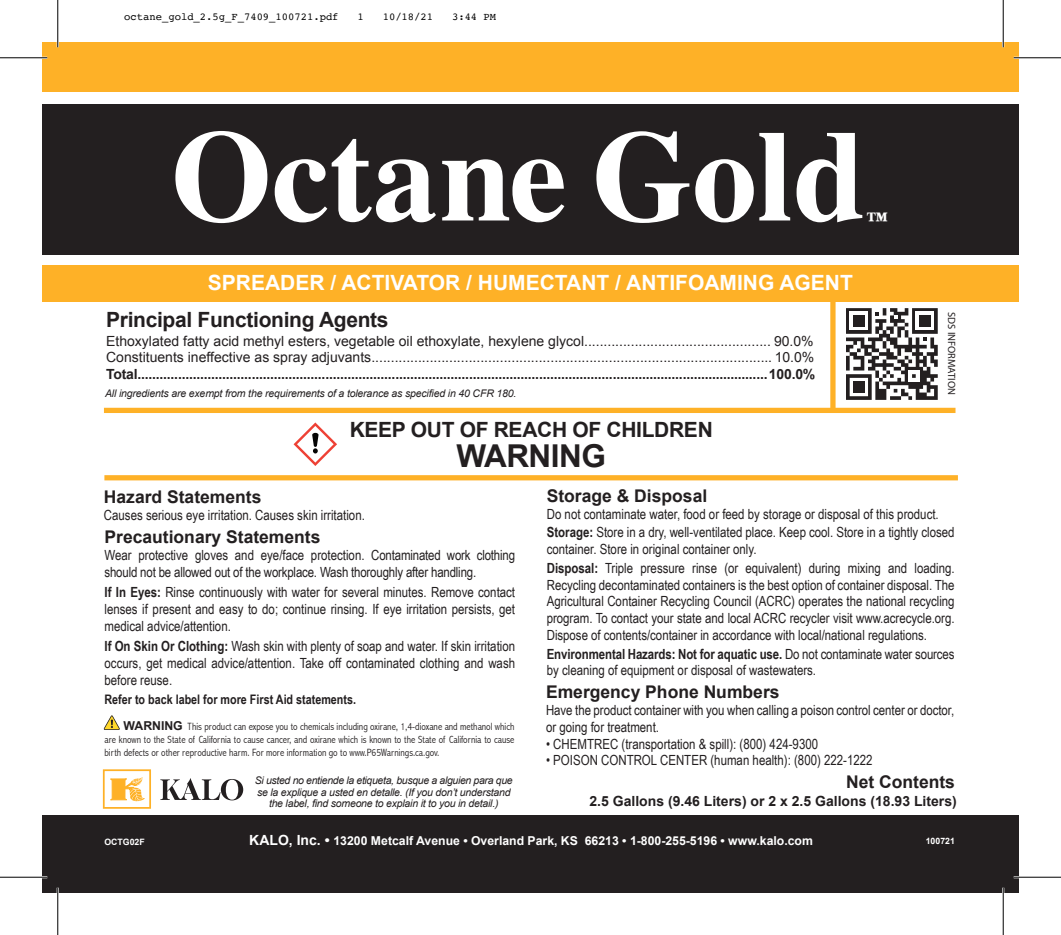
<style>
.page{position:relative;width:1061px;height:935px;background:#fff}
.page>*{position:absolute;margin:0;border:0;box-sizing:border-box;transform-origin:0 0}
.t1{font:700 129.5px "Times";color:#fff}
.t2{font:700 31.5px "Arial";letter-spacing:-.015em;color:#231f20}
.t3{font:700 24.5px "Times";color:#fff}
.t4{font:700 21px "Arial";letter-spacing:-.015em;color:#231f20}
.t5{font:700 21px "Arial";color:#fff}
.t6{font:700 17.5px "Arial";color:#231f20}
.t7{font:14px/16.8px "Arial Narrow";color:#231f20}
.t8{font:14px/16.8px "Arial";color:#231f20}
.t9{font:700 14px "Arial";color:#231f20}
.t10{font:700 13.12px "Arial Narrow";color:#231f20}
.t11{font:700 12.25px "Arial";color:#fff}
.t12{font:300 condensed 10.5px/12.6px "Abadi";color:#231f20;text-align:justify}
.t13{font:italic 10.5px/11.4px "Arial";letter-spacing:-.02em;color:#231f20;text-align:center}
.t14{font:10.5px "Courier";color:#000}
.t15{font:10.5px "Myriad Pro";color:#231f20}
.t16{font:700 8.75px "Arial";color:#fff}
.s1{font-weight:700}
.s2{font-family:"Arial";font-weight:700;font-stretch:normal;font-size:12.25px}
.s3{font-size:14px}
</style>
<div class="page">
<div style="left:42px;top:42px;width:976px;height:49px;background:#feb127"></div>
<div style="left:42px;top:265px;width:976px;height:36px;background:#feb127"></div>
<div style="left:42px;top:104px;width:976px;height:150px;background:#231f20"></div>
<div style="left:42px;top:815px;width:976px;height:77px;background:#231f20"></div>
<div style="left:830px;top:283px;width:5px;height:127px;background:#feb127"></div>
<div style="left:104px;top:475px;width:853px;height:5px;background:#feb127"></div>
<div style="left:104px;top:408px;width:851px;height:5px;background:#feb127"></div>
<svg style="left:293px;top:422px;width:44px;height:44px"></svg>
<svg style="left:160px;top:778px;width:83px;height:22px"></svg>
<div style="left:103px;top:769px;width:48px;height:39px;border:2px solid #feb127"></div>
<svg style="left:110px;top:777px;width:35px;height:25px"></svg>
<svg style="left:846px;top:308px;width:91px;height:92px"></svg>
<svg style="left:104px;top:715px;width:16px;height:15px"></svg>
<hr style="left:0;top:57px;width:47px;height:2px;background:#fff">
<hr style="left:1013px;top:57px;width:47px;height:2px;background:#fff">
<hr style="left:0;top:876px;width:47px;height:2px;background:#fff">
<hr style="left:1013px;top:876px;width:47px;height:2px;background:#fff">
<hr style="left:57px;top:0;width:2px;height:47px;background:#fff">
<hr style="left:57px;top:887px;width:2px;height:47px;background:#fff">
<hr style="left:1002px;top:0;width:2px;height:47px;background:#fff">
<hr style="left:1002px;top:887px;width:2px;height:47px;background:#fff">
<hr style="left:0;top:57px;width:47px;height:1px;background:#000">
<hr style="left:1013px;top:57px;width:47px;height:1px;background:#000">
<hr style="left:0;top:876px;width:47px;height:1px;background:#000">
<hr style="left:1013px;top:876px;width:47px;height:1px;background:#000">
<hr style="left:57px;top:0;width:1px;height:47px;background:#000">
<hr style="left:57px;top:887px;width:1px;height:47px;background:#000">
<hr style="left:1002px;top:0;width:1px;height:47px;background:#000">
<hr style="left:1002px;top:887px;width:1px;height:47px;background:#000">
<p class="t14" style="left:124px;top:9px;width:216px">octane_gold_2.5g_F_7409_100721.pdf</p>
<p class="t14" style="left:357px;top:9px;width:8px">1</p>
<p class="t14" style="left:383px;top:9px;width:52px">10/18/21</p>
<p class="t14" style="left:452px;top:9px;width:46px">3:44 PM</p>
<h1 class="t1" style="left:171px;top:53px;width:695px">Octane Gold</h1>
<h3 class="t3" style="left:865px;top:197px;width:26px">™</h3>
<h3 class="t5" style="left:208px;top:268px;width:646px">SPREADER / ACTIVATOR / HUMECTANT / ANTIFOAMING AGENT</h3>
<h3 class="t4" style="left:106px;top:305px;width:284px">Principal Functioning Agents</h3>
<p class="t8" style="left:106px;top:332px;width:709px">Ethoxylated fatty acid methyl esters, vegetable oil ethoxylate, hexylene glycol................................................ 90.0%<br>Constituents ineffective as spray adjuvants....................................................................................................... 10.0%</p>
<p class="t9" style="left:106px;top:364px;width:710px">Total...........................................................................................................................................................................100.0%</p>
<p class="t13" style="left:105px;top:388px;width:413px">All ingredients are exempt from the requirements of a tolerance as specified in 40 CFR 180.</p>
<h3 class="t4" style="left:350px;top:415px;width:364px">KEEP OUT OF REACH OF CHILDREN</h3>
<h2 class="t2" style="left:456px;top:434px;width:151px">WARNING</h2>
<p class="t15" style="left:958px;top:312px;width:84px;rotate:90deg">SDS INFORMATION</p>
<p class="t6" style="left:104px;top:485px;width:159px">Hazard Statements</p>
<p class="t7" style="left:104px;top:506px;width:262px">Causes serious eye irritation. Causes skin irritation.</p>
<p class="t6" style="left:104px;top:525px;width:217px">Precautionary Statements</p>
<p class="t7" style="left:104px;top:546px;width:412px">Wear protective gloves and eye/face protection. Contaminated work clothing should not be allowed out of the workplace. Wash thoroughly after handling.</p>
<p class="t7" style="left:104px;top:583px;width:412px;text-align:justify"><span class="s1">If In Eyes:</span> Rinse continuously with water for several minutes. Remove contact lenses if present and easy to do; continue rinsing. If eye irritation persists, get medical advice/attention.</p>
<p class="t7" style="left:104px;top:637px;width:412px;text-align:justify"><span class="s1">If On Skin Or Clothing:</span> Wash skin with plenty of soap and water. If skin irritation occurs, get medical advice/attention. Take off contaminated clothing and wash before reuse.</p>
<p class="t10" style="left:104px;top:689px;width:253px">Refer to back label for more First Aid statements.</p>
<p class="t12" style="left:104px;top:720px;width:411px;text-indent:19px"><span class="s2">WARNING</span> This product can expose you to chemicals including oxirane, 1,4-dioxane and methanol which are known to the State of California to cause cancer, and oxirane which is known to the State of California to cause birth defects or other reproductive harm. For more information go to www.P65Warnings.ca.gov.</p>
<p class="t6" style="left:547px;top:483px;width:162px">Storage &amp; Disposal</p>
<p class="t7" style="left:547px;top:504px;width:409px;line-height:18.6px">Do not contaminate water, food or feed by storage or disposal of this product.<br><span class="s1">Storage:</span> Store in a dry, well-ventilated place. Keep cool. Store in a tightly closed</p>
<p class="t7" style="left:547px;top:539px;width:409px;line-height:18.6px">container. Store in original container only.<br><span class="s1">Disposal:</span> Triple pressure rinse (or equivalent) during mixing and loading.</p>
<p class="t7" style="left:547px;top:575px;width:409px;text-align:justify">Recycling decontaminated containers is the best option of container disposal. The Agricultural Container Recycling Council (ACRC) operates the national recycling program. To contact your state and local ACRC recycler visit www.acrecycle.org.<br>Dispose of contents/container in accordance with local/national regulations.</p>
<p class="t7" style="left:547px;top:644px;width:409px"><span class="s1">Environmental Hazards: Not for aquatic use.</span> Do not contaminate water sources by cleaning of equipment or disposal of wastewaters.</p>
<p class="t6" style="left:546px;top:679px;width:235px">Emergency Phone Numbers</p>
<p class="t7" style="left:546px;top:701px;width:410px">Have the product container with you when calling a poison control center or doctor, or going for treatment.</p>
<p class="t7" style="left:546px;top:734px;width:273px">• CHEMTREC (transportation &amp; spill): (800) 424-9300</p>
<p class="t7" style="left:546px;top:751px;width:328px">• POISON CONTROL CENTER (human health): (800) 222-1222</p>
<p class="t16" style="left:104px;top:835px;width:42px">OCTG02F</p>
<p class="t6" style="left:846px;top:769px;width:110px">Net Contents</p>
<p class="t13" style="left:255px;top:775px;width:259px">Si usted no entiende la etiqueta, busque a alguien para que se la explique a usted en detalle. (If you don’t understand the label, find someone to explain it to you in detail.)</p>
<p class="t9" style="left:589px;top:791px;width:369px">2.5 Gallons (9.46 Liters) or 2 x 2.5 Gallons (18.93 Liters)</p>
<p class="t11" style="left:249px;top:832px;width:565px"><span class="s3">KALO, Inc. •</span> 13200 Metcalf Avenue • Overland Park, KS 66213 • 1-800-255-5196 • www.kalo.com</p>
<p class="t16" style="left:925px;top:834px;width:31px">100721</p>
</div>
